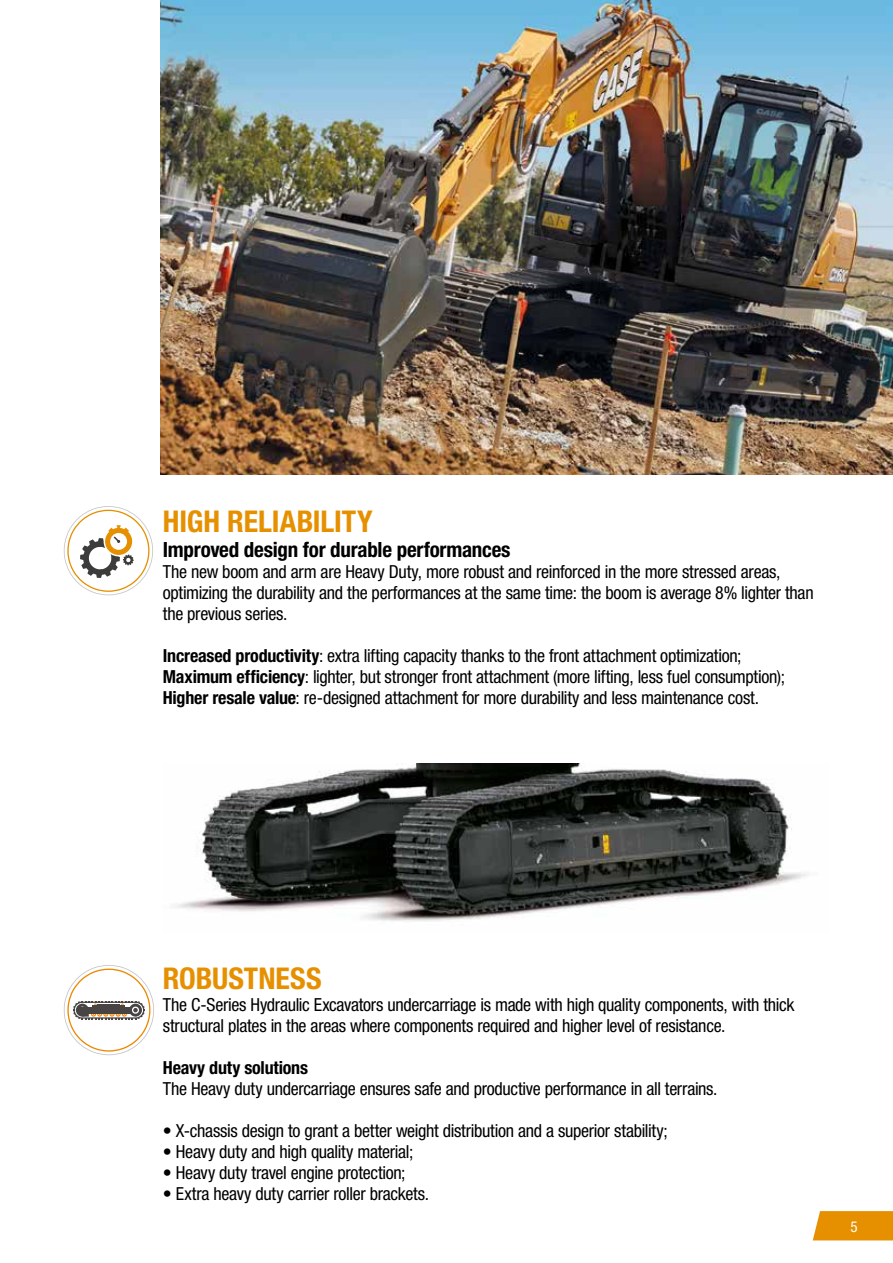
<style>
.page{position:relative;width:893px;height:1263px;background:#fff}
.page>*{position:absolute;margin:0;border:0;box-sizing:border-box;transform-origin:0 0}
.t1{font:700 condensed 30px "Helvetica Neue LT Std";letter-spacing:-.005em;color:#e69000}
.t2{font:700 condensed 21px "Helvetica Neue LT Std";letter-spacing:-.01em;color:#000}
.t3{font:condensed 18px/21px "Helvetica Neue LT Std";letter-spacing:-.015em;color:#000}
.t4{font:700 condensed 18px "Helvetica Neue LT Std";letter-spacing:-.01em;color:#000}
.t5{font:condensed 15px "Helvetica Neue LT Std";color:#fff}
.s1{font-weight:700}
</style>
<div class="page">
<svg style="left:813px;top:1211px;width:80px;height:29px;background:#e7950b"></svg>
<svg style="left:64px;top:506px;width:89px;height:89px"></svg>
<img style="left:161px;top:0;width:732px;height:474px">
<svg style="left:64px;top:965px;width:90px;height:90px"></svg>
<hr style="left:98px;top:1004px;width:22px;height:3px;background:#484443">
<img style="left:175px;top:763px;width:633px;height:158px">
<h1 class="t1" style="left:163px;top:504px;width:211px">HIGH RELIABILITY</h1>
<p class="t2" style="left:163px;top:537px;width:349px">Improved design for durable performances</p>
<p class="t3" style="left:163px;top:561px;width:652px">The new boom and arm are Heavy Duty, more robust and reinforced in the more stressed areas, optimizing the durability and the performances at the same time: the boom is average 8% lighter than the previous series.</p>
<p class="t3" style="left:163px;top:645px;width:624px"><span class="s1">Increased productivity</span>: extra lifting capacity thanks to the front attachment optimization;<br><span class="s1">Maximum efficiency</span>: lighter, but stronger front attachment (more lifting, less fuel consumption);<br><span class="s1">Higher resale value</span>: re-designed attachment for more durability and less maintenance cost.</p>
<h1 class="t1" style="left:163px;top:960px;width:160px">ROBUSTNESS</h1>
<p class="t3" style="left:163px;top:994px;width:633px">The C-Series Hydraulic Excavators undercarriage is made with high quality components, with thick structural plates in the areas where components required and higher level of resistance.</p>
<p class="t4" style="left:163px;top:1057px;width:147px">Heavy duty solutions</p>
<p class="t3" style="left:163px;top:1078px;width:556px">The Heavy duty undercarriage ensures safe and productive performance in all terrains.</p>
<p class="t3" style="left:163px;top:1120px;width:506px">• X-chassis design to grant a better weight distribution and a superior stability;</p>
<p class="t3" style="left:163px;top:1141px;width:252px">• Heavy duty and high quality material;</p>
<p class="t3" style="left:163px;top:1162px;width:244px">• Heavy duty travel engine protection;</p>
<p class="t3" style="left:163px;top:1183px;width:268px">• Extra heavy duty carrier roller brackets.</p>
<p class="t5" style="left:850px;top:1218px;width:9px">5</p>
</div>
